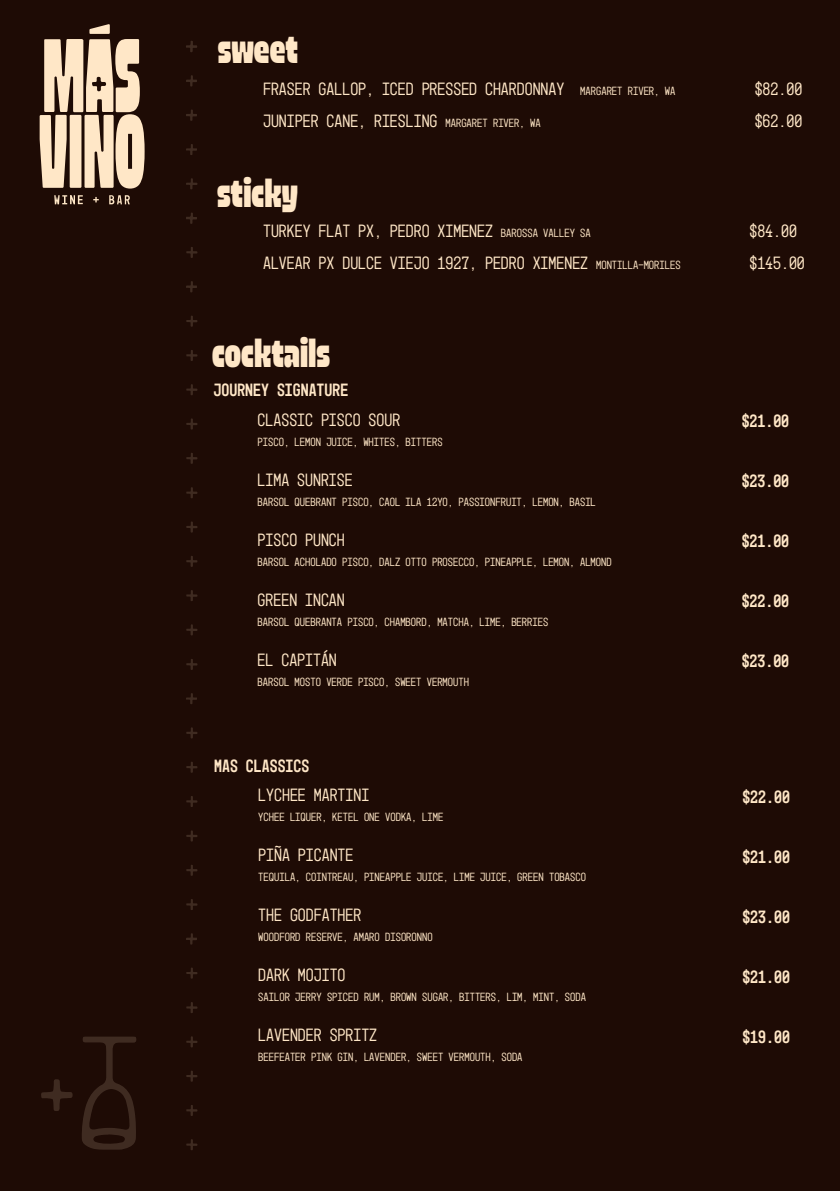
<style>
.page{position:relative;width:840px;height:1191px;background:#fff}
.page>*{position:absolute;margin:0;border:0;box-sizing:border-box;transform-origin:0 0}
.Paragraph_Style_3{font:ultra-condensed 40px "Mikrobe Variable";color:#ffe7c7}
.Paragraph_Style_2{font:300 18px "Mono 45 Headline";color:#ffe7c7}
.Paragraph_Style_1{font:18px "Mono 45 Headline";color:#ffe7c7}
.Paragraph_Style_2-2{font:300 12px "Mono 45 Headline";color:#ffe7c7}
.s1{font-size:12px}
</style>
<div class="page">
<div style="left:0;top:0;width:839px;height:1191px;background:#1e0b05"></div>
<svg style="left:186px;top:41px;width:11px;height:11px"></svg>
<svg style="left:186px;top:75px;width:11px;height:11px"></svg>
<svg style="left:186px;top:109px;width:11px;height:12px"></svg>
<svg style="left:186px;top:144px;width:11px;height:11px"></svg>
<svg style="left:186px;top:178px;width:11px;height:11px"></svg>
<svg style="left:186px;top:212px;width:11px;height:12px"></svg>
<svg style="left:186px;top:247px;width:11px;height:11px"></svg>
<svg style="left:186px;top:281px;width:11px;height:11px"></svg>
<svg style="left:186px;top:316px;width:11px;height:11px"></svg>
<svg style="left:186px;top:350px;width:11px;height:11px"></svg>
<svg style="left:186px;top:384px;width:11px;height:11px"></svg>
<svg style="left:186px;top:418px;width:11px;height:11px"></svg>
<svg style="left:186px;top:453px;width:11px;height:11px"></svg>
<svg style="left:186px;top:487px;width:11px;height:11px"></svg>
<svg style="left:186px;top:521px;width:11px;height:11px"></svg>
<svg style="left:186px;top:556px;width:11px;height:11px"></svg>
<svg style="left:186px;top:590px;width:11px;height:11px"></svg>
<svg style="left:186px;top:624px;width:11px;height:11px"></svg>
<svg style="left:186px;top:659px;width:11px;height:11px"></svg>
<svg style="left:186px;top:693px;width:11px;height:11px"></svg>
<svg style="left:186px;top:727px;width:11px;height:11px"></svg>
<svg style="left:186px;top:762px;width:11px;height:10px"></svg>
<svg style="left:186px;top:796px;width:11px;height:11px"></svg>
<svg style="left:186px;top:830px;width:11px;height:11px"></svg>
<svg style="left:186px;top:865px;width:11px;height:10px"></svg>
<svg style="left:186px;top:899px;width:11px;height:11px"></svg>
<svg style="left:186px;top:933px;width:11px;height:11px"></svg>
<svg style="left:186px;top:967px;width:11px;height:11px"></svg>
<svg style="left:186px;top:1002px;width:11px;height:11px"></svg>
<svg style="left:186px;top:1036px;width:11px;height:11px"></svg>
<svg style="left:186px;top:1071px;width:11px;height:10px"></svg>
<svg style="left:186px;top:1105px;width:11px;height:11px"></svg>
<svg style="left:186px;top:1139px;width:11px;height:11px"></svg>
<svg style="left:82px;top:1036px;width:54px;height:113px"></svg>
<svg style="left:41px;top:1079px;width:32px;height:32px"></svg>
<svg style="left:40px;top:24px;width:104px;height:165px"></svg>
<svg style="left:54px;top:195px;width:29px;height:9px"></svg>
<svg style="left:93px;top:197px;width:6px;height:5px"></svg>
<svg style="left:109px;top:195px;width:21px;height:9px"></svg>
<p class="Paragraph_Style_3" style="left:218px;top:16px;width:82px">sweet</p>
<p class="Paragraph_Style_2" style="left:263px;top:78px;width:413px">FRASER GALLOP, ICED PRESSED CHARDONNAY <span class="s1">MARGARET RIVER, WA</span></p>
<p class="Paragraph_Style_2" style="left:754px;top:78px;width:49px">$82.00</p>
<p class="Paragraph_Style_2" style="left:263px;top:110px;width:279px">JUNIPER CANE, RIESLING <span class="s1">MARGARET RIVER, WA</span></p>
<p class="Paragraph_Style_2" style="left:754px;top:110px;width:49px">$62.00</p>
<p class="Paragraph_Style_3" style="left:217px;top:160px;width:82px">sticky</p>
<p class="Paragraph_Style_2" style="left:263px;top:220px;width:329px">TURKEY FLAT PX, PEDRO XIMENEZ <span class="s1">BAROSSA VALLEY SA</span></p>
<p class="Paragraph_Style_2" style="left:749px;top:220px;width:49px">$84.00</p>
<p class="Paragraph_Style_2" style="left:263px;top:252px;width:419px">ALVEAR PX DULCE VIEJO 1927, PEDRO XIMENEZ <span class="s1">MONTILLA-MORILES</span></p>
<p class="Paragraph_Style_2" style="left:749px;top:252px;width:57px">$145.00</p>
<p class="Paragraph_Style_3" style="left:212px;top:320px;width:119px">cocktails</p>
<p class="Paragraph_Style_1" style="left:213px;top:379px;width:136px">JOURNEY SIGNATURE</p>
<p class="Paragraph_Style_2" style="left:257px;top:409px;width:144px">CLASSIC PISCO SOUR</p>
<p class="Paragraph_Style_2-2" style="left:257px;top:434px;width:186px">PISCO, LEMON JUICE, WHITES, BITTERS</p>
<p class="Paragraph_Style_2" style="left:257px;top:469px;width:97px">LIMA SUNRISE</p>
<p class="Paragraph_Style_2-2" style="left:257px;top:494px;width:339px">BARSOL QUEBRANT PISCO, CAOL ILA 12YO, PASSIONFRUIT, LEMON, BASIL</p>
<p class="Paragraph_Style_2" style="left:257px;top:529px;width:89px">PISCO PUNCH</p>
<p class="Paragraph_Style_2-2" style="left:257px;top:554px;width:355px">BARSOL ACHOLADO PISCO, DALZ OTTO PROSECCO, PINEAPPLE, LEMON, ALMOND</p>
<p class="Paragraph_Style_2" style="left:257px;top:589px;width:89px">GREEN INCAN</p>
<p class="Paragraph_Style_2-2" style="left:257px;top:614px;width:292px">BARSOL QUEBRANTA PISCO, CHAMBORD, MATCHA, LIME, BERRIES</p>
<p class="Paragraph_Style_2" style="left:257px;top:649px;width:81px">EL CAPITÁN</p>
<p class="Paragraph_Style_2-2" style="left:257px;top:674px;width:213px">BARSOL MOSTO VERDE PISCO, SWEET VERMOUTH</p>
<p class="Paragraph_Style_1" style="left:214px;top:755px;width:97px">MAS CLASSICS</p>
<p class="Paragraph_Style_2" style="left:258px;top:784px;width:112px">LYCHEE MARTINI</p>
<p class="Paragraph_Style_2-2" style="left:258px;top:810px;width:186px">YCHEE LIQUER, KETEL ONE VODKA, LIME</p>
<p class="Paragraph_Style_2" style="left:258px;top:844px;width:97px">PIÑA PICANTE</p>
<p class="Paragraph_Style_2-2" style="left:258px;top:870px;width:329px">TEQUILA, COINTREAU, PINEAPPLE JUICE, LIME JUICE, GREEN TOBASCO</p>
<p class="Paragraph_Style_2" style="left:258px;top:904px;width:104px">THE GODFATHER</p>
<p class="Paragraph_Style_2-2" style="left:258px;top:930px;width:176px">WOODFORD RESERVE, AMARO DISORONNO</p>
<p class="Paragraph_Style_2" style="left:258px;top:964px;width:89px">DARK MOJITO</p>
<p class="Paragraph_Style_2-2" style="left:258px;top:990px;width:329px">SAILOR JERRY SPICED RUM, BROWN SUGAR, BITTERS, LIM, MINT, SODA</p>
<p class="Paragraph_Style_2" style="left:258px;top:1024px;width:120px">LAVENDER SPRITZ</p>
<p class="Paragraph_Style_2-2" style="left:258px;top:1050px;width:265px">BEEFEATER PINK GIN, LAVENDER, SWEET VERMOUTH, SODA</p>
<p class="Paragraph_Style_1" style="left:741px;top:410px;width:49px">$21.00</p>
<p class="Paragraph_Style_1" style="left:741px;top:470px;width:49px">$23.00</p>
<p class="Paragraph_Style_1" style="left:741px;top:530px;width:49px">$21.00</p>
<p class="Paragraph_Style_1" style="left:741px;top:590px;width:49px">$22.00</p>
<p class="Paragraph_Style_1" style="left:741px;top:650px;width:49px">$23.00</p>
<p class="Paragraph_Style_1" style="left:742px;top:786px;width:49px">$22.00</p>
<p class="Paragraph_Style_1" style="left:742px;top:846px;width:49px">$21.00</p>
<p class="Paragraph_Style_1" style="left:742px;top:906px;width:49px">$23.00</p>
<p class="Paragraph_Style_1" style="left:742px;top:966px;width:49px">$21.00</p>
<p class="Paragraph_Style_1" style="left:742px;top:1026px;width:49px">$19.00</p>
</div>
